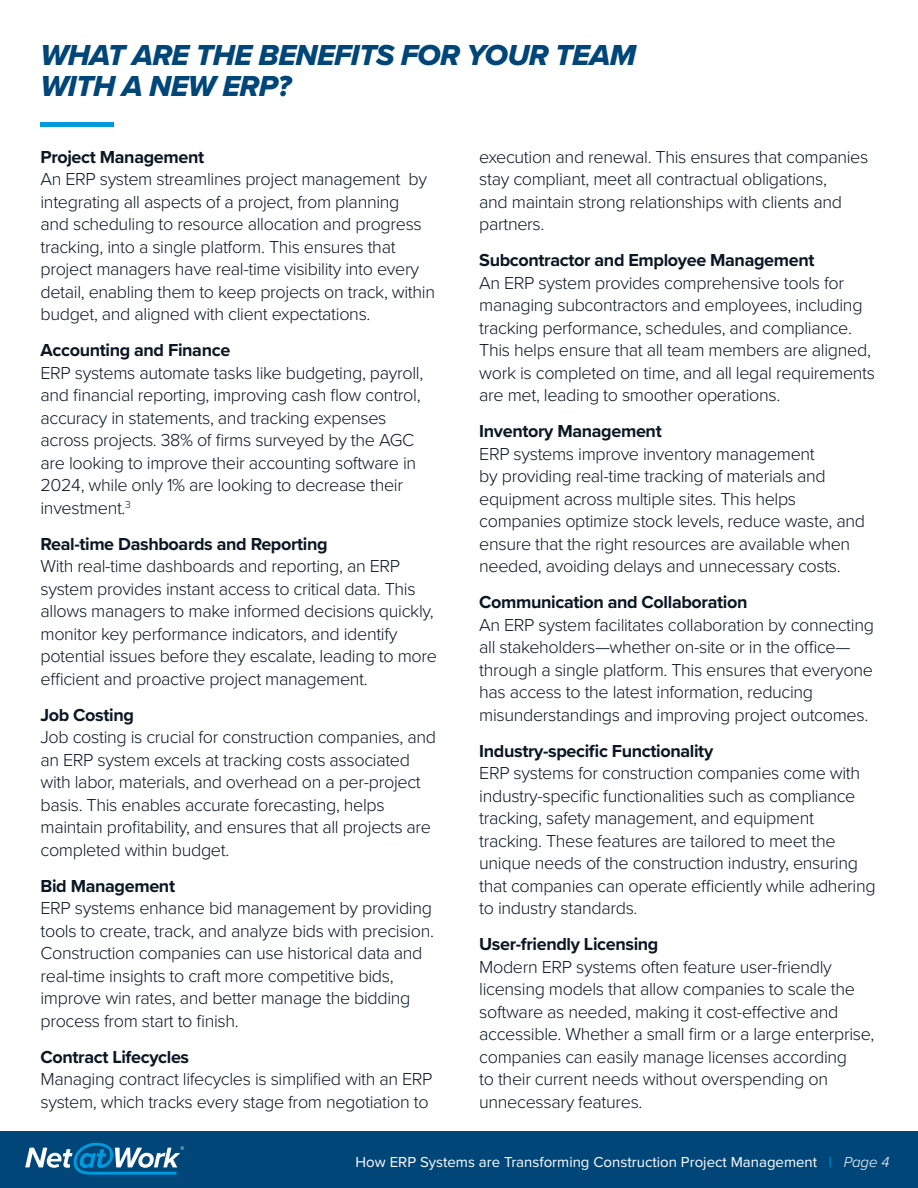
<style>
.page{position:relative;width:918px;height:1188px;background:#fff}
.page>*{position:absolute;margin:0;border:0;box-sizing:border-box;transform-origin:0 0}
.t1{font:30px/31.5px "Proxima Nova Extrabld It";letter-spacing:-.02em;color:#004678}
.Paragraph_Style_1{font:300 18px/22.5px "Proxima Nova";letter-spacing:-.02em;color:#0a1724}
.t2{font:15px "Proxima Nova";color:#fff}
.s1{font-weight:700}
.s2{color:#009bde}
.s3{font-weight:300;font-style:italic}
</style>
<div class="page">
<div style="left:0;top:1132px;width:918px;height:56px;background:#004678"></div>
<svg style="left:25px;top:1143px;width:159px;height:32px"></svg>
<div style="left:40px;top:122px;width:74px;height:5px;background:#009bde"></div>
<p class="t1" style="left:40px;top:39px;width:597px">WHAT ARE THE BENEFITS FOR YOUR TEAM<br>WITH A NEW ERP?</p>
<p class="Paragraph_Style_1" style="left:40px;top:145px;width:396px"><span class="s1">Project Management<br></span>An ERP system streamlines project management by integrating all aspects of a project, from planning<br>and scheduling to resource allocation and progress tracking, into a single platform. This ensures that project managers have real-time visibility into every detail, enabling them to keep projects on track, within budget, and aligned with client expectations.</p>
<p class="Paragraph_Style_1" style="left:40px;top:338px;width:384px"><span class="s1">Accounting and Finance<br></span>ERP systems automate tasks like budgeting, payroll, and financial reporting, improving cash flow control, accuracy in statements, and tracking expenses across projects. 38% of firms surveyed by the AGC are looking to improve their accounting software in 2024, while only 1% are looking to decrease their investment.<sup>3</sup></p>
<p class="Paragraph_Style_1" style="left:40px;top:532px;width:398px"><span class="s1">Real-time Dashboards and Reporting<br></span>With real-time dashboards and reporting, an ERP system provides instant access to critical data. This allows managers to make informed decisions quickly, monitor key performance indicators, and identify potential issues before they escalate, leading to more efficient and proactive project management.</p>
<p class="Paragraph_Style_1" style="left:40px;top:703px;width:397px"><span class="s1">Job Costing<br></span>Job costing is crucial for construction companies, and an ERP system excels at tracking costs associated with labor, materials, and overhead on a per-project basis. This enables accurate forecasting, helps maintain profitability, and ensures that all projects are completed within budget.</p>
<p class="Paragraph_Style_1" style="left:40px;top:874px;width:395px"><span class="s1">Bid Management<br></span>ERP systems enhance bid management by providing tools to create, track, and analyze bids with precision.<br>Construction companies can use historical data and real-time insights to craft more competitive bids, improve win rates, and better manage the bidding process from start to finish.</p>
<p class="Paragraph_Style_1" style="left:40px;top:1045px;width:394px"><span class="s1">Contract Lifecycles<br></span>Managing contract lifecycles is simplified with an ERP system, which tracks every stage from negotiation to</p>
<p class="Paragraph_Style_1" style="left:479px;top:145px;width:391px">execution and renewal. This ensures that companies stay compliant, meet all contractual obligations,<br>and maintain strong relationships with clients and partners.</p>
<p class="Paragraph_Style_1" style="left:479px;top:248px;width:397px"><span class="s1">Subcontractor and Employee Management<br></span>An ERP system provides comprehensive tools for managing subcontractors and employees, including tracking performance, schedules, and compliance.<br>This helps ensure that all team members are aligned, work is completed on time, and all legal requirements are met, leading to smoother operations.</p>
<p class="Paragraph_Style_1" style="left:479px;top:419px;width:387px"><span class="s1">Inventory Management<br></span>ERP systems improve inventory management<br>by providing real-time tracking of materials and equipment across multiple sites. This helps companies optimize stock levels, reduce waste, and ensure that the right resources are available when needed, avoiding delays and unnecessary costs.</p>
<p class="Paragraph_Style_1" style="left:479px;top:590px;width:396px"><span class="s1">Communication and Collaboration<br></span>An ERP system facilitates collaboration by connecting all stakeholders—whether on-site or in the office— through a single platform. This ensures that everyone has access to the latest information, reducing misunderstandings and improving project outcomes.</p>
<p class="Paragraph_Style_1" style="left:479px;top:739px;width:398px"><span class="s1">Industry-specific Functionality<br></span>ERP systems for construction companies come with industry-specific functionalities such as compliance tracking, safety management, and equipment tracking. These features are tailored to meet the unique needs of the construction industry, ensuring that companies can operate efficiently while adhering to industry standards.</p>
<p class="Paragraph_Style_1" style="left:479px;top:932px;width:397px"><span class="s1">User-friendly Licensing<br></span>Modern ERP systems often feature user-friendly licensing models that allow companies to scale the software as needed, making it cost-effective and accessible. Whether a small firm or a large enterprise, companies can easily manage licenses according<br>to their current needs without overspending on unnecessary features.</p>
<p class="t2" style="left:356px;top:1150px;width:536px">How ERP Systems are Transforming Construction Project Management <span class="s2">|</span> <span class="s3">Page 4</span></p>
</div>
